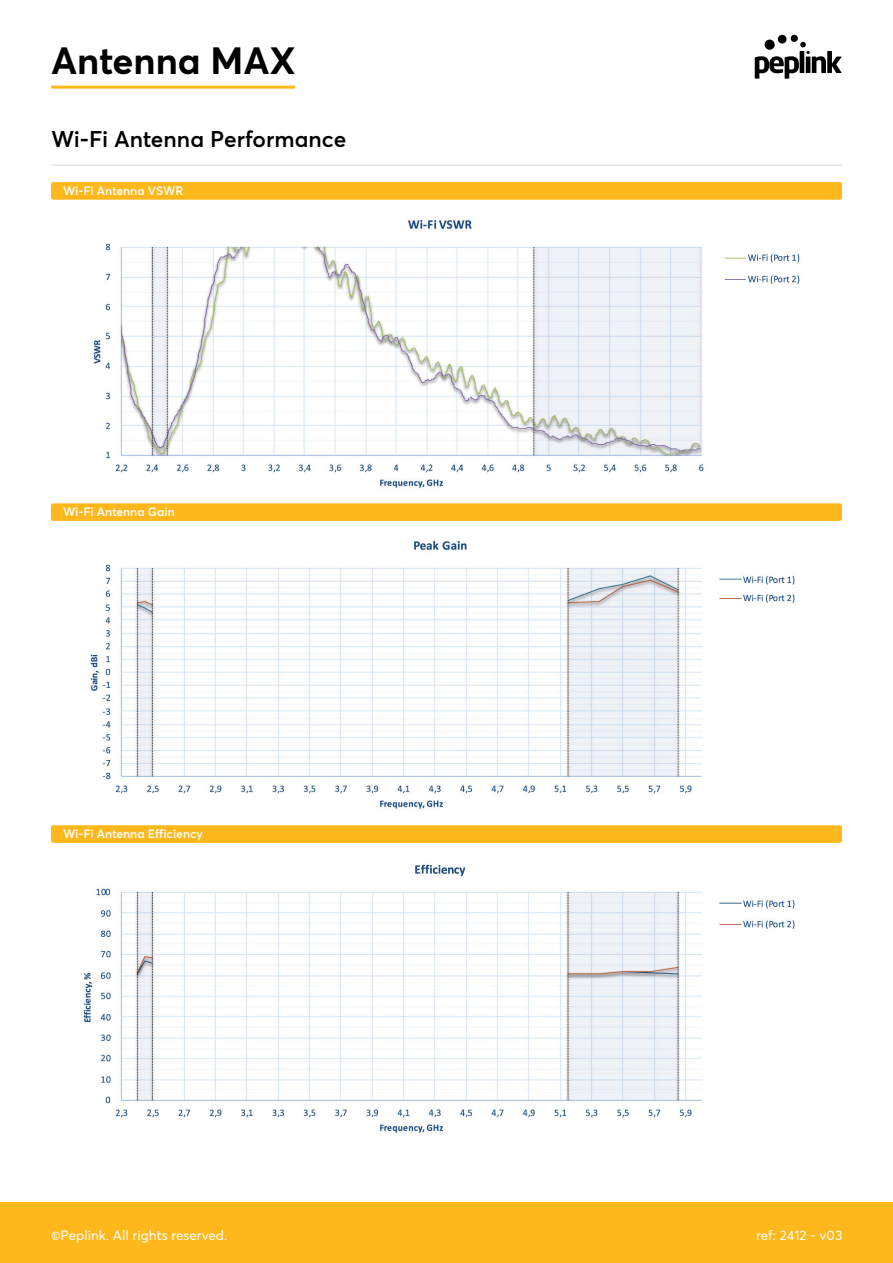
<style>
.page{position:relative;width:893px;height:1263px;background:#fff}
.page>*{position:absolute;margin:0;border:0;box-sizing:border-box;transform-origin:0 0}
.t1{font:700 37.5px "Averta";color:#000}
.t2{font:600 22.5px "Averta";color:#000}
.t3{font:13.5px "Averta";color:#fff}
.t4{font:600 12px "Averta";color:#fff}
</style>
<div class="page">
<div style="left:0;top:1203px;width:892px;height:60px;background:#ffb81c"></div>
<svg style="left:754px;top:34px;width:87px;height:45px"></svg>
<hr style="left:51px;top:164px;width:791px;height:2px;background:#e6e6e6">
<img style="left:93px;top:219px;width:707px;height:269px">
<img style="left:90px;top:540px;width:705px;height:269px">
<img style="left:83px;top:864px;width:712px;height:269px">
<div style="left:51px;top:182px;width:791px;height:18px;background:#ffb81c;border-radius:2px"></div>
<div style="left:51px;top:503px;width:791px;height:18px;background:#ffb81c;border-radius:2px"></div>
<div style="left:51px;top:825px;width:791px;height:18px;background:#ffb81c;border-radius:2px"></div>
<hr style="left:51px;top:86px;width:244px;height:3px;background:#ffb81c">
<h1 class="t1" style="left:51px;top:37px;width:246px">Antenna MAX</h1>
<h2 class="t2" style="left:51px;top:125px;width:297px">Wi-Fi Antenna Performance</h2>
<p class="t4" style="left:63px;top:183px;width:122px">Wi-Fi Antenna VSWR</p>
<p class="t4" style="left:63px;top:504px;width:113px">Wi-Fi Antenna Gain</p>
<p class="t4" style="left:63px;top:826px;width:141px">Wi-Fi Antenna Efficiency</p>
<p class="t3" style="left:51px;top:1226px;width:178px">©Peplink. All rights reserved.</p>
<p class="t3" style="left:756px;top:1226px;width:88px">ref: 2412 - v03</p>
</div>
